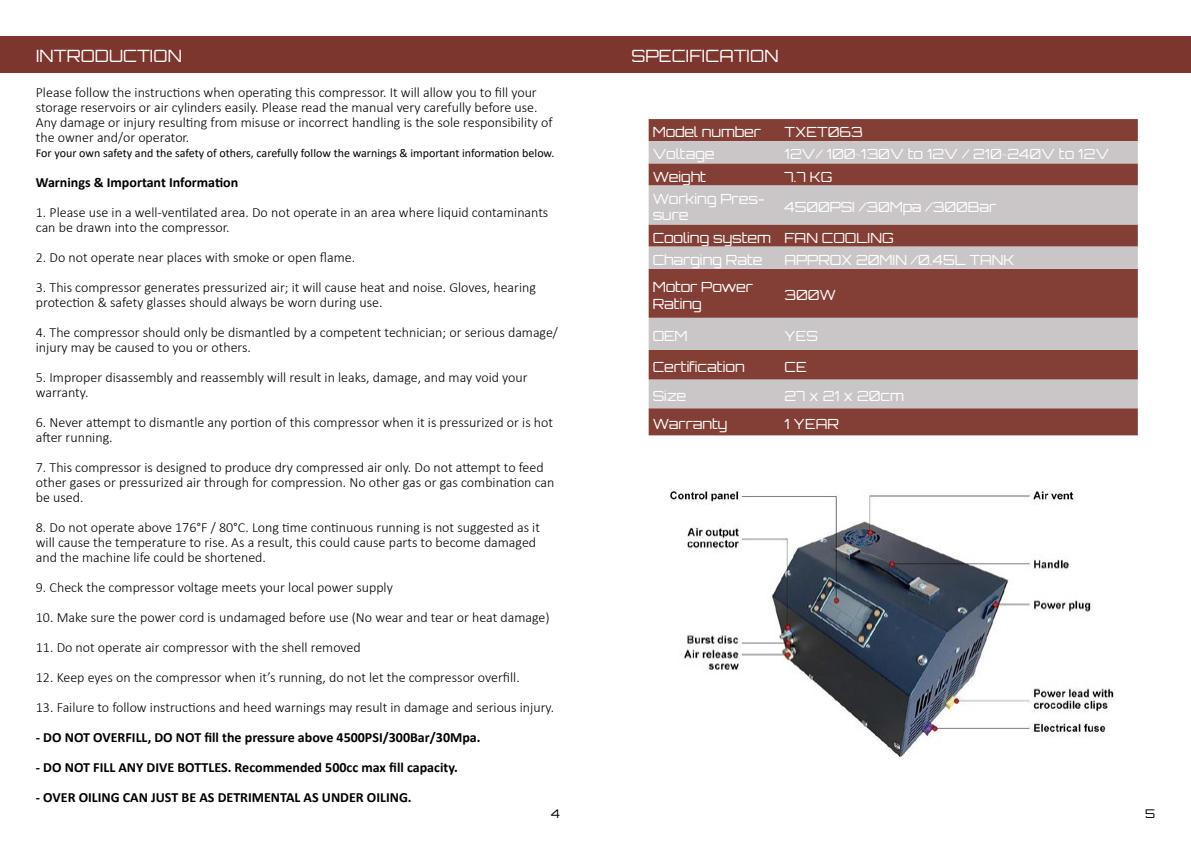
<style>
.page{position:relative;width:1191px;height:842px;background:#fff}
.page>*{position:absolute;margin:0;border:0;box-sizing:border-box;transform-origin:0 0}
.t1{font:17px "Orbitron";color:#fff}
.t2{font:300 14px/15px "Calibri";color:#000}
.t3{font:14px/16.8px "Orbitron";color:#fff}
.t4{font:700 14px "Calibri";color:#000}
.t5{font:12px "Calibri";color:#000}
.t6{font:12px "Orbitron";color:#000}
</style>
<div class="page">
<div style="left:0;top:36px;width:1191px;height:37px;background:#7c362d"></div>
<div style="left:648px;top:119px;width:489px;height:316px;background:#833f35"></div>
<svg style="left:648px;top:141px;width:489px;height:267px;background:#aa8985"></svg>
<img style="left:670px;top:489px;width:445px;height:269px">
<p class="t1" style="left:36px;top:44px;width:147px">INTRODUCTION</p>
<p class="t2" style="left:36px;top:85px;width:518px">Please follow the instructions when operating this compressor. It will allow you to fill your storage reservoirs or air cylinders easily. Please read the manual very carefully before use.<br>Any damage or injury resulting from misuse or incorrect handling is the sole responsibility of the owner and/or operator.</p>
<p class="t5" style="left:36px;top:145px;width:520px">For your own safety and the safety of others, carefully follow the warnings &amp; important information below.</p>
<p class="t4" style="left:36px;top:172px;width:204px">Warnings &amp; Important Information</p>
<p class="t2" style="left:36px;top:205px;width:514px">1. Please use in a well-ventilated area. Do not operate in an area where liquid contaminants can be drawn into the compressor.</p>
<p class="t2" style="left:36px;top:250px;width:321px">2. Do not operate near places with smoke or open flame.</p>
<p class="t2" style="left:36px;top:280px;width:501px">3. This compressor generates pressurized air; it will cause heat and noise. Gloves, hearing protection &amp; safety glasses should always be worn during use.</p>
<p class="t2" style="left:36px;top:325px;width:523px">4. The compressor should only be dismantled by a competent technician; or serious damage/ injury may be caused to you or others.</p>
<p class="t2" style="left:36px;top:370px;width:493px">5. Improper disassembly and reassembly will result in leaks, damage, and may void your warranty.</p>
<p class="t2" style="left:36px;top:415px;width:519px">6. Never attempt to dismantle any portion of this compressor when it is pressurized or is hot after running.</p>
<p class="t2" style="left:36px;top:460px;width:520px">7. This compressor is designed to produce dry compressed air only. Do not attempt to feed other gases or pressurized air through for compression. No other gas or gas combination can be used.</p>
<p class="t2" style="left:36px;top:520px;width:505px">8. Do not operate above 176°F / 80°C. Long time continuous running is not suggested as it will cause the temperature to rise. As a result, this could cause parts to become damaged and the machine life could be shortened.</p>
<p class="t2" style="left:36px;top:580px;width:358px">9. Check the compressor voltage meets your local power supply</p>
<p class="t2" style="left:36px;top:610px;width:515px">10. Make sure the power cord is undamaged before use (No wear and tear or heat damage)</p>
<p class="t2" style="left:36px;top:640px;width:326px">11. Do not operate air compressor with the shell removed</p>
<p class="t2" style="left:36px;top:670px;width:485px">12. Keep eyes on the compressor when it’s running, do not let the compressor overfill.</p>
<p class="t2" style="left:36px;top:700px;width:520px">13. Failure to follow instructions and heed warnings may result in damage and serious injury.</p>
<p class="t4" style="left:36px;top:727px;width:446px">- DO NOT OVERFILL, DO NOT fill the pressure above 4500PSI/300Bar/30Mpa.</p>
<p class="t4" style="left:36px;top:757px;width:423px">- DO NOT FILL ANY DIVE BOTTLES. Recommended 500cc max fill capacity.</p>
<p class="t4" style="left:36px;top:787px;width:377px">- OVER OILING CAN JUST BE AS DETRIMENTAL AS UNDER OILING.</p>
<p class="t1" style="left:631px;top:45px;width:148px">SPECIFICATION</p>
<p class="t3" style="left:652px;top:123px;width:110px">Model number</p>
<p class="t3" style="left:784px;top:123px;width:80px">TXET063</p>
<p class="t3" style="left:652px;top:146px;width:63px">Voltage</p>
<p class="t3" style="left:784px;top:146px;width:326px">12V/ 100~130V to 12V / 210~240V to 12V</p>
<p class="t3" style="left:652px;top:168px;width:55px">Weight</p>
<p class="t3" style="left:784px;top:168px;width:50px">7.7 KG</p>
<p class="t3" style="left:652px;top:190px;width:114px">Working Pres&shy;sure</p>
<p class="t3" style="left:652px;top:191px;width:345px;line-height:30.5px;text-indent:132px">4500PSI /30Mpa /300Bar<br>Cooling system FAN COOLING</p>
<p class="t3" style="left:652px;top:251px;width:111px">Charging Rate</p>
<p class="t3" style="left:784px;top:251px;width:232px">APPROX 20MIN /0.45L TANK</p>
<p class="t3" style="left:652px;top:278px;width:102px">Motor Power<br>Rating</p>
<p class="t3" style="left:784px;top:287px;width:53px">300W</p>
<p class="t3" style="left:652px;top:327px;width:36px">OEM</p>
<p class="t3" style="left:784px;top:327px;width:35px">YES</p>
<p class="t3" style="left:652px;top:358px;width:94px">Certification</p>
<p class="t3" style="left:784px;top:358px;width:24px">CE</p>
<p class="t3" style="left:652px;top:387px;width:35px">Size</p>
<p class="t3" style="left:784px;top:387px;width:121px">27 x 21 x 20cm</p>
<p class="t3" style="left:652px;top:415px;width:76px">Warranty</p>
<p class="t3" style="left:784px;top:415px;width:56px">1 YEAR</p>
<p class="t6" style="left:551px;top:806px;width:10px">4</p>
<p class="t6" style="left:1145px;top:806px;width:11px">5</p>
</div>
